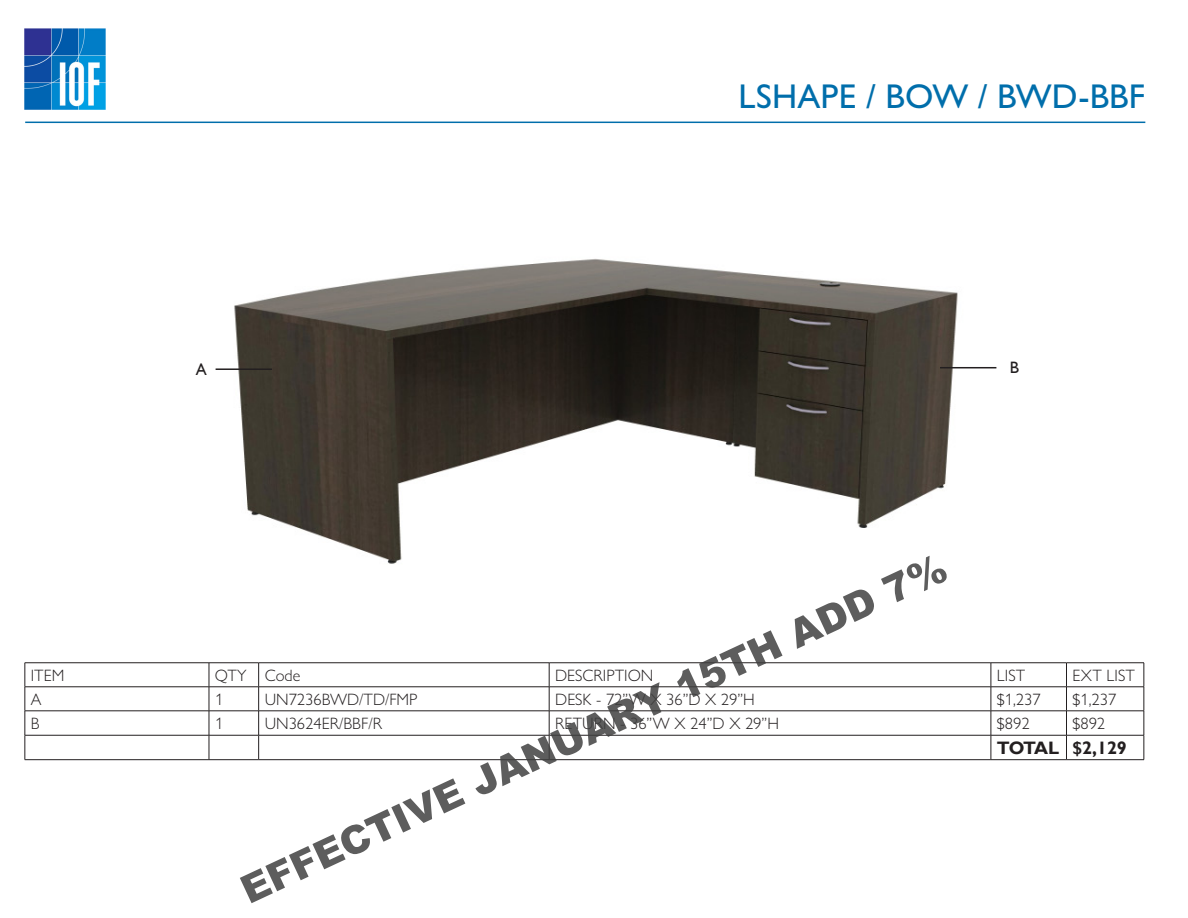
<style>
.page{position:relative;width:1188px;height:918px;background:#fff}
.page>*{position:absolute;margin:0;border:0;box-sizing:border-box;transform-origin:0 0}
.t1{font:900 39px "Arial";color:rgb(64 64 64/.85)}
.t2{font:500 34.5px "Gill Sans Nova";color:#006eab}
.t3{font:700 18px "Gill Sans";letter-spacing:-.035em;color:#231f20}
.t4{font:300 16.5px "Gill Sans Nova";color:#231f20}
.t5{font:16.5px "Gill Sans";color:#231f20}
</style>
<div class="page">
<img style="left:24px;top:28px;width:81px;height:81px">
<hr style="left:25px;top:122px;width:1120px;height:1px;background:#006eab">
<img style="left:215px;top:259px;width:782px;height:305px">
<hr style="left:25px;top:663px;width:184px;height:1px;background:#231f20">
<hr style="left:209px;top:663px;width:50px;height:1px;background:#231f20">
<hr style="left:259px;top:663px;width:290px;height:1px;background:#231f20">
<hr style="left:549px;top:663px;width:442px;height:1px;background:#231f20">
<hr style="left:991px;top:663px;width:75px;height:1px;background:#231f20">
<hr style="left:1066px;top:663px;width:78px;height:1px;background:#231f20">
<hr style="left:25px;top:687px;width:184px;height:1px;background:#231f20">
<hr style="left:209px;top:687px;width:50px;height:1px;background:#231f20">
<hr style="left:259px;top:687px;width:290px;height:1px;background:#231f20">
<hr style="left:549px;top:687px;width:442px;height:1px;background:#231f20">
<hr style="left:991px;top:687px;width:75px;height:1px;background:#231f20">
<hr style="left:1066px;top:687px;width:78px;height:1px;background:#231f20">
<hr style="left:25px;top:711px;width:184px;height:1px;background:#231f20">
<hr style="left:209px;top:711px;width:50px;height:1px;background:#231f20">
<hr style="left:259px;top:711px;width:290px;height:1px;background:#231f20">
<hr style="left:549px;top:711px;width:442px;height:1px;background:#231f20">
<hr style="left:991px;top:711px;width:75px;height:1px;background:#231f20">
<hr style="left:1066px;top:711px;width:78px;height:1px;background:#231f20">
<svg style="left:209px;top:663px;width:1px;height:96px"></svg>
<svg style="left:258px;top:663px;width:1px;height:96px"></svg>
<svg style="left:549px;top:663px;width:1px;height:96px"></svg>
<svg style="left:991px;top:663px;width:1px;height:96px"></svg>
<svg style="left:1066px;top:664px;width:1px;height:95px"></svg>
<hr style="left:25px;top:735px;width:184px;height:1px;background:#231f20">
<svg style="left:25px;top:663px;width:1px;height:96px"></svg>
<hr style="left:209px;top:735px;width:50px;height:1px;background:#231f20">
<hr style="left:259px;top:735px;width:290px;height:1px;background:#231f20">
<hr style="left:549px;top:735px;width:442px;height:1px;background:#231f20">
<hr style="left:991px;top:735px;width:75px;height:1px;background:#231f20">
<hr style="left:1066px;top:735px;width:78px;height:1px;background:#231f20">
<svg style="left:1144px;top:663px;width:1px;height:97px"></svg>
<hr style="left:25px;top:759px;width:184px;height:1px;background:#231f20">
<hr style="left:209px;top:759px;width:50px;height:1px;background:#231f20">
<hr style="left:259px;top:759px;width:290px;height:1px;background:#231f20">
<hr style="left:549px;top:759px;width:442px;height:1px;background:#231f20">
<hr style="left:991px;top:759px;width:75px;height:1px;background:#231f20">
<hr style="left:1066px;top:759px;width:78px;height:1px;background:#231f20">
<hr style="left:216px;top:368px;width:56px;height:2px;background:#231f20">
<hr style="left:940px;top:367px;width:56px;height:1px;background:#231f20">
<p class="t2" style="left:738px;top:75px;width:408px">LSHAPE / BOW / BWD-BBF</p>
<p class="t5" style="left:196px;top:360px;width:13px">A</p>
<p class="t5" style="left:1010px;top:358px;width:11px">B</p>
<h1 class="t1" style="left:231px;top:866px;width:775px;rotate:-25deg">EFFECTIVE JANUARY 15TH ADD 7%</h1>
<p class="t4" style="left:31px;top:665px;width:35px">ITEM</p>
<p class="t4" style="left:215px;top:665px;width:33px">QTY</p>
<p class="t4" style="left:265px;top:665px;width:37px">Code</p>
<p class="t4" style="left:555px;top:665px;width:100px">DESCRIPTION</p>
<p class="t4" style="left:997px;top:665px;width:30px">LIST</p>
<p class="t4" style="left:1073px;top:665px;width:64px">EXT LIST</p>
<p class="t4" style="left:31px;top:689px;width:12px">A</p>
<p class="t4" style="left:215px;top:689px;width:10px">1</p>
<p class="t4" style="left:265px;top:689px;width:154px">UN7236BWD/TD/FMP</p>
<p class="t4" style="left:555px;top:689px;width:201px">DESK - 72”W X 36”D X 29”H</p>
<p class="t4" style="left:997px;top:689px;width:45px">$1,237</p>
<p class="t4" style="left:1073px;top:689px;width:45px">$1,237</p>
<p class="t4" style="left:31px;top:713px;width:10px">B</p>
<p class="t4" style="left:215px;top:713px;width:10px">1</p>
<p class="t4" style="left:265px;top:713px;width:119px">UN3624ER/BBF/R</p>
<p class="t4" style="left:555px;top:713px;width:225px">RETURN - 36”W X 24”D X 29”H</p>
<p class="t4" style="left:997px;top:713px;width:34px">$892</p>
<p class="t4" style="left:1073px;top:713px;width:34px">$892</p>
<p class="t3" style="left:997px;top:737px;width:64px">TOTAL</p>
<p class="t3" style="left:1072px;top:737px;width:56px">$2,129</p>
</div>
